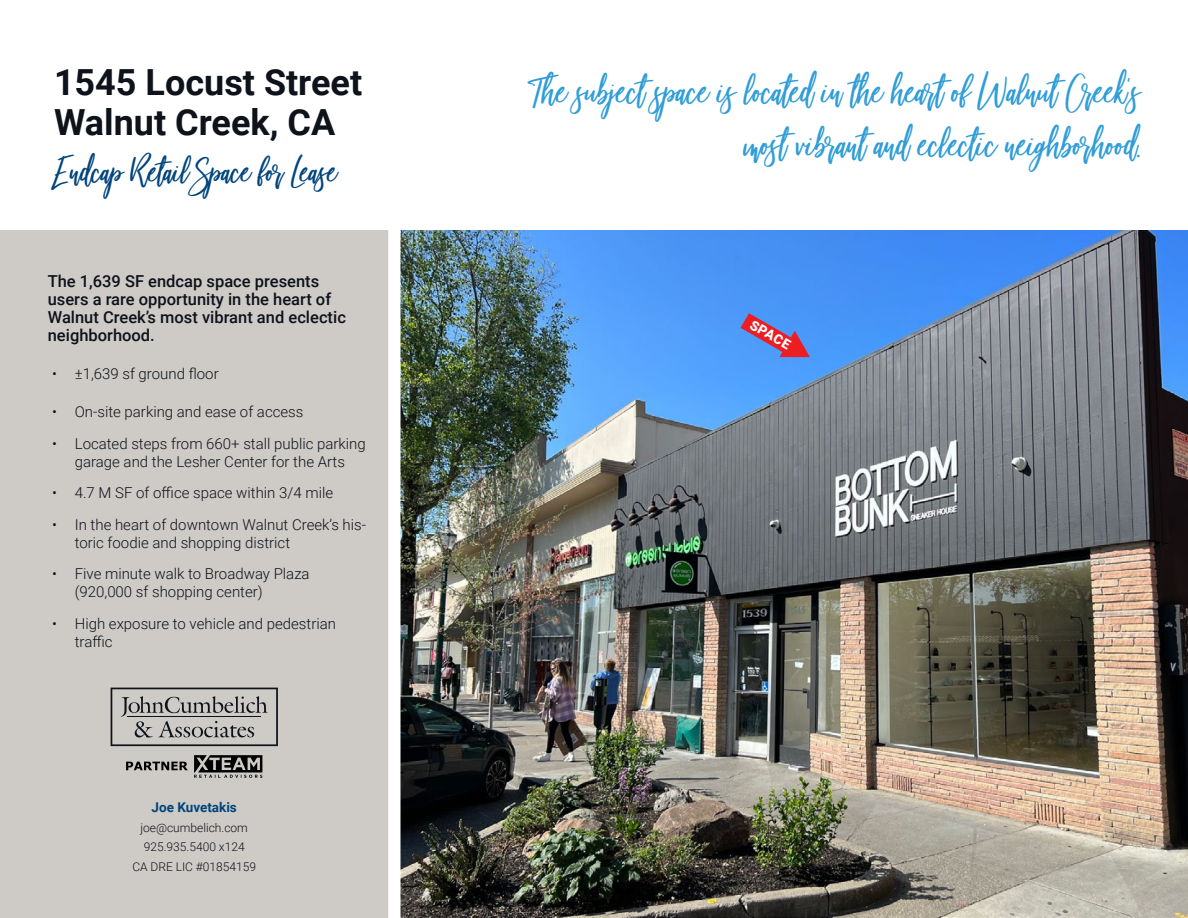
<style>
.page{position:relative;width:1188px;height:918px;background:#fff}
.page>*{position:absolute;margin:0;border:0;box-sizing:border-box;transform-origin:0 0}
.address-name{font:43.5px/52.5px "Beautiful Bloom";color:#309dd7;text-align:right}
.t1{font:39px "Beautiful Bloom";color:#00447c}
.t2{font:700 36px "Roboto";color:#0d121b}
.address-name-2{font:500 16.5px/18px "Roboto";color:#0d121b}
.t3{font:300 15px/18px "Roboto";color:#0d121b}
.t4{font:700 13.5px "Roboto";color:#00447c}
.Regular_body{font:900 13.5px "Roboto";color:#fff}
.t5{font:300 12px "Roboto";color:#0d121b}
</style>
<div class="page">
<img style="left:400px;top:230px;width:788px;height:688px">
<div style="left:0;top:230px;width:388px;height:688px;background:#cecbc6"></div>
<svg style="left:111px;top:688px;width:167px;height:58px;background:#abaaa7"></svg>
<hr style="left:127px;top:716px;width:134px;height:1px;background:#0d121b">
<svg style="left:194px;top:755px;width:68px;height:23px;background:#5e5d5a"></svg>
<svg style="left:126px;top:762px;width:62px;height:8px"></svg>
<svg style="left:741px;top:313px;width:69px;height:44px;background:#8b67a3"></svg>
<p class="t2" style="left:54px;top:56px;width:310px">1545 Locust Street</p>
<p class="t2" style="left:54px;top:97px;width:283px">Walnut Creek, CA</p>
<p class="t1" style="left:54px;top:150px;width:285px">Endcap Retail Space for Lease</p>
<p class="address-name-2" style="left:48px;top:271px;width:300px">The 1,639 SF endcap space presents users a rare opportunity in the heart of<br>Walnut Creek’s most vibrant and eclectic neighborhood.</p>
<p class="t3" style="left:52px;top:364px;width:168px">• ±1,639 sf ground floor</p>
<p class="t3" style="left:52px;top:402px;width:253px">• On-site parking and ease of access</p>
<p class="t3" style="left:52px;top:434px;width:315px;text-align:center">• Located steps from 660+ stall public parking garage and the Lesher Center for the Arts</p>
<p class="t3" style="left:52px;top:483px;width:282px">• 4.7 M SF of office space within 3/4 mile</p>
<p class="t3" style="left:75px;top:515px;width:293px;text-indent:-22px">• In the heart of downtown Walnut Creek’s his&shy;toric foodie and shopping district</p>
<p class="t3" style="left:75px;top:564px;width:236px;text-indent:-22px">• Five minute walk to Broadway Plaza (920,000 sf shopping center)</p>
<p class="t3" style="left:75px;top:614px;width:263px;text-indent:-22px">• High exposure to vehicle and pedestrian traffic</p>
<p class="t4" style="left:152px;top:798px;width:87px">Joe Kuvetakis</p>
<p class="t5" style="left:141px;top:819px;width:109px">joe@cumbelich.com</p>
<p class="t5" style="left:144px;top:838px;width:102px">925.935.5400 x124</p>
<p class="t5" style="left:132px;top:858px;width:125px">CA DRE LIC #01854159</p>
<p class="address-name" style="left:533px;top:69px;width:609px">The subject space is located in the heart of Walnut Creek’s most vibrant and eclectic neighborhood.</p>
<p class="Regular_body" style="left:756px;top:315px;width:46px;rotate:30deg">SPACE</p>
</div>
